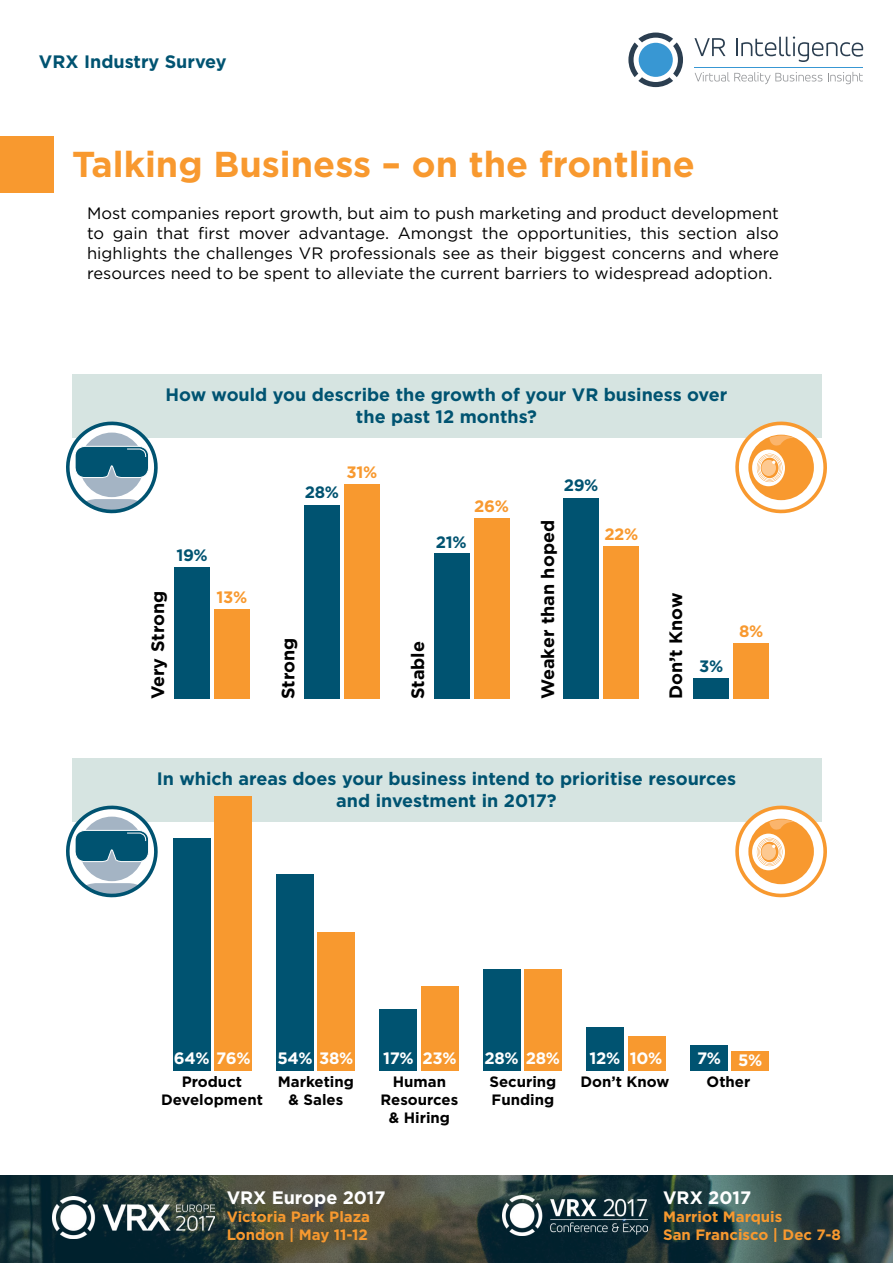
<style>
.page{position:relative;width:893px;height:1263px;background:#fff}
.page>*{position:absolute;margin:0;border:0;box-sizing:border-box;transform-origin:0 0}
.t1{font:700 36px "Gotham";color:#f8992f}
.t2{font:700 18px/21.6px "Gotham";color:#005371;text-align:center}
.t3{font:700 18px "Gotham";color:#000}
.t4{font:700 18px "Gotham";color:#fff}
.t5{font:16.5px/19.8px "Gotham";color:#000;text-align:justify}
.t6{font:700 16.5px "Gotham";letter-spacing:-.02em;color:#fff}
.t7{font:700 16.5px "Gotham";letter-spacing:-.02em;color:#005371}
.t8{font:700 16.5px "Gotham";letter-spacing:-.02em;color:#f8992f}
.t9{font:700 15px/18px "Gotham";color:#000;text-align:center}
.t10{font:700 15px/18px "Gotham";color:#f8992f}
</style>
<div class="page">
<img style="left:0;top:1175px;width:893px;height:88px">
<svg style="left:628px;top:33px;width:55px;height:54px"></svg>
<svg style="left:694px;top:38px;width:31px;height:18px"></svg>
<svg style="left:736px;top:36px;width:127px;height:26px"></svg>
<hr style="left:694px;top:67px;width:169px;height:1px;background:#3897d3">
<svg style="left:695px;top:72px;width:127px;height:12px"></svg>
<svg style="left:828px;top:72px;width:35px;height:12px"></svg>
<img style="left:503px;top:1195px;width:144px;height:40px">
<img style="left:53px;top:1196px;width:161px;height:43px">
<div style="left:0;top:136px;width:54px;height:57px;background:#f8992f"></div>
<div style="left:72px;top:758px;width:749px;height:64px;background:#d6e4e1"></div>
<div style="left:72px;top:374px;width:749px;height:64px;background:#d6e4e1"></div>
<svg style="left:66px;top:421px;width:92px;height:93px"></svg>
<svg style="left:66px;top:805px;width:92px;height:93px"></svg>
<svg style="left:735px;top:417px;width:92px;height:97px"></svg>
<svg style="left:735px;top:801px;width:92px;height:97px"></svg>
<div style="left:214px;top:609px;width:36px;height:90px;background:#f8992f"></div>
<div style="left:174px;top:567px;width:36px;height:132px;background:#005371"></div>
<div style="left:344px;top:484px;width:36px;height:215px;background:#f8992f"></div>
<div style="left:304px;top:505px;width:36px;height:194px;background:#005371"></div>
<div style="left:474px;top:519px;width:35px;height:180px;background:#f8992f"></div>
<div style="left:434px;top:554px;width:36px;height:145px;background:#005371"></div>
<div style="left:603px;top:547px;width:36px;height:152px;background:#f8992f"></div>
<div style="left:564px;top:498px;width:35px;height:201px;background:#005371"></div>
<div style="left:733px;top:644px;width:36px;height:55px;background:#f8992f"></div>
<div style="left:693px;top:678px;width:36px;height:21px;background:#005371"></div>
<div style="left:214px;top:796px;width:38px;height:275px;background:#f8992f"></div>
<div style="left:318px;top:932px;width:37px;height:139px;background:#f8992f"></div>
<div style="left:421px;top:987px;width:37px;height:84px;background:#f8992f"></div>
<div style="left:525px;top:969px;width:37px;height:102px;background:#f8992f"></div>
<div style="left:628px;top:1036px;width:37px;height:35px;background:#f8992f"></div>
<div style="left:731px;top:1051px;width:38px;height:20px;background:#f8992f"></div>
<div style="left:173px;top:838px;width:37px;height:233px;background:#005371"></div>
<div style="left:276px;top:875px;width:38px;height:196px;background:#005371"></div>
<div style="left:380px;top:1009px;width:37px;height:62px;background:#005371"></div>
<div style="left:483px;top:969px;width:37px;height:102px;background:#005371"></div>
<div style="left:587px;top:1027px;width:37px;height:44px;background:#005371"></div>
<div style="left:690px;top:1046px;width:37px;height:25px;background:#005371"></div>
<p class="t2" style="left:39px;top:50px;width:189px">VRX Industry Survey</p>
<h1 class="t1" style="left:72px;top:143px;width:624px">Talking Business – on the frontline</h1>
<p class="t5" style="left:87px;top:203px;width:693px">Most companies report growth, but aim to push marketing and product development to gain that first mover advantage. Amongst the opportunities, this section also highlights the challenges VR professionals see as their biggest concerns and where resources need to be spent to alleviate the current barriers to widespread adoption.</p>
<p class="t2" style="left:166px;top:383px;width:563px">How would you describe the growth of your VR business over the past 12 months?</p>
<p class="t7" style="left:176px;top:546px;width:33px">19%</p>
<p class="t3" style="left:147px;top:699px;width:110px;rotate:-90deg">Very Strong</p>
<p class="t8" style="left:217px;top:588px;width:32px">13%</p>
<p class="t7" style="left:305px;top:483px;width:36px">28%</p>
<p class="t8" style="left:346px;top:462px;width:32px">31%</p>
<p class="t8" style="left:474px;top:497px;width:36px">26%</p>
<p class="t7" style="left:436px;top:533px;width:32px">21%</p>
<p class="t3" style="left:278px;top:699px;width:63px;rotate:-90deg">Strong</p>
<p class="t3" style="left:407px;top:699px;width:60px;rotate:-90deg">Stable</p>
<p class="t7" style="left:564px;top:476px;width:36px">29%</p>
<p class="t3" style="left:537px;top:699px;width:181px;rotate:-90deg">Weaker than hoped</p>
<p class="t8" style="left:604px;top:525px;width:36px">22%</p>
<p class="t3" style="left:665px;top:699px;width:108px;rotate:-90deg">Don’t Know</p>
<p class="t7" style="left:699px;top:657px;width:26px">3%</p>
<p class="t8" style="left:739px;top:622px;width:26px">8%</p>
<p class="t2" style="left:157px;top:767px;width:581px">In which areas does your business intend to prioritise resources and investment in 2017?</p>
<p class="t6" style="left:174px;top:1049px;width:78px">64% 76%</p>
<p class="t6" style="left:277px;top:1049px;width:77px">54% 38%</p>
<p class="t6" style="left:383px;top:1049px;width:75px">17% 23%</p>
<p class="t6" style="left:485px;top:1049px;width:77px">28% 28%</p>
<p class="t6" style="left:590px;top:1049px;width:74px">12% 10%</p>
<p class="t6" style="left:697px;top:1050px;width:67px">7% 5%</p>
<p class="t9" style="left:161px;top:1072px;width:103px">Product<br>Development</p>
<p class="t9" style="left:278px;top:1072px;width:78px">Marketing &amp; Sales</p>
<p class="t9" style="left:380px;top:1072px;width:79px">Human<br>Resources &amp; Hiring</p>
<p class="t9" style="left:489px;top:1072px;width:68px;text-align:left">Securing<br>Funding</p>
<p class="t9" style="left:580px;top:1072px;width:90px">Don’t Know</p>
<p class="t9" style="left:707px;top:1072px;width:45px">Other</p>
<p class="t4" style="left:227px;top:1187px;width:160px">VRX Europe 2017</p>
<p class="t10" style="left:227px;top:1207px;width:145px">Victoria Park Plaza<br>London | May 11-12</p>
<p class="t4" style="left:663px;top:1187px;width:90px">VRX 2017</p>
<p class="t10" style="left:663px;top:1207px;width:179px">Marriot Marquis<br>San Francisco | Dec 7-8</p>
</div>
